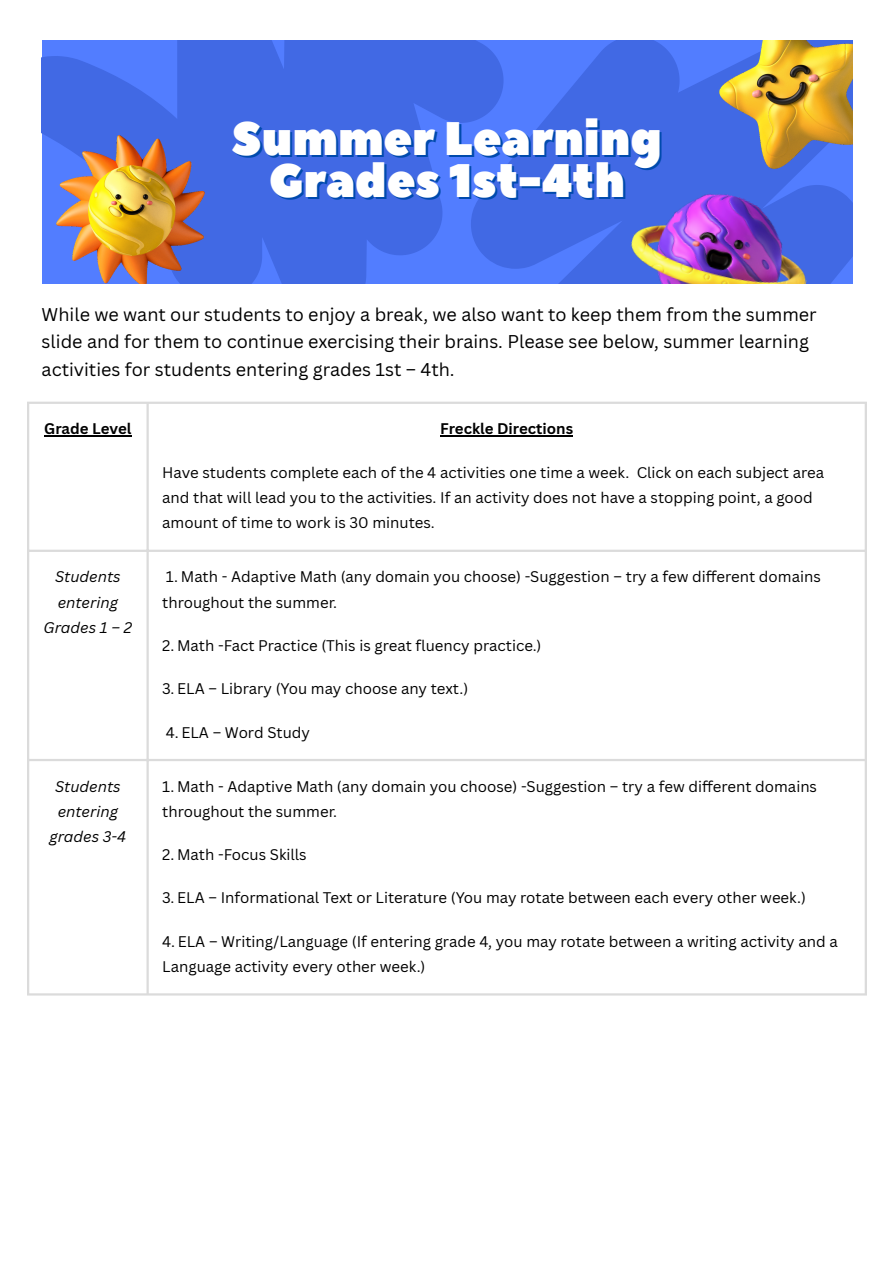
<style>
.page{position:relative;width:894px;height:1263px;background:#fff}
.page>*{position:absolute;margin:0;border:0;box-sizing:border-box;transform-origin:0 0}
.t1{font:46.95px "Peace Sans";color:#fff}
.t2{font:18px/27.6px "Canva Sans";color:#000}
.t3{font:15px/24.8px "Canva Sans";color:#000}
.t4{font:italic 15px/25.3px "Canva Sans";color:#000;text-align:center}
.t5{font:700 15px "Canva Sans";color:#000}
</style>
<div class="page">
<svg style="left:508px;top:40px;width:344px;height:244px;background:#456eea"></svg>
<img style="left:719px;top:40px;width:133px;height:128px">
<svg style="left:42px;top:40px;width:466px;height:244px;background:#446dea"></svg>
<img style="left:56px;top:136px;width:149px;height:148px">
<img style="left:617px;top:175px;width:205px;height:109px">
<hr style="left:44px;top:435px;width:87px;height:2px;background:#000">
<hr style="left:440px;top:435px;width:133px;height:2px;background:#000">
<hr style="left:27px;top:404px;width:2px;height:589px;background:#dbdbdb">
<hr style="left:146px;top:404px;width:3px;height:589px;background:#dbdbdb">
<hr style="left:864px;top:404px;width:2px;height:589px;background:#dbdbdb">
<hr style="left:27px;top:402px;width:839px;height:2px;background:#dbdbdb">
<hr style="left:27px;top:550px;width:839px;height:2px;background:#dbdbdb">
<hr style="left:27px;top:759px;width:839px;height:2px;background:#dbdbdb">
<hr style="left:27px;top:993px;width:839px;height:2px;background:#dbdbdb">
<p class="t1" style="left:232px;top:108px;width:431px">Summer Learning</p>
<p class="t1" style="left:269px;top:150px;width:358px">Grades 1st-4th</p>
<p class="t2" style="left:42px;top:300px;width:776px">While we want our students to enjoy a break, we also want to keep them from the summer slide and for them to continue exercising their brains. Please see below, summer learning activities for students entering grades 1st – 4th.</p>
<p class="t5" style="left:44px;top:418px;width:89px">Grade Level</p>
<h1 class="t5" style="left:440px;top:418px;width:134px">Freckle Directions</h1>
<p class="t3" style="left:162px;top:460px;width:663px">Have students complete each of the 4 activities one time a week. Click on each subject area and that will lead you to the activities. If an activity does not have a stopping point, a good amount of time to work is 30 minutes.</p>
<p class="t4" style="left:44px;top:564px;width:90px">Students entering<br>Grades 1 – 2</p>
<p class="t3" style="left:162px;top:564px;width:660px;line-height:25.8px">1. Math - Adaptive Math (any domain you choose) -Suggestion – try a few different domains throughout the summer.</p>
<p class="t3" style="left:162px;top:633px;width:380px">2. Math -Fact Practice (This is great fluency practice.)</p>
<p class="t3" style="left:162px;top:675px;width:307px">3. ELA – Library (You may choose any text.)</p>
<p class="t3" style="left:166px;top:719px;width:145px">4. ELA – Word Study</p>
<p class="t4" style="left:50px;top:773px;width:78px">Students entering grades 3-4</p>
<p class="t3" style="left:162px;top:773px;width:656px;line-height:25.8px">1. Math - Adaptive Math (any domain you choose) -Suggestion – try a few different domains throughout the summer.</p>
<p class="t3" style="left:162px;top:842px;width:146px">2. Math -Focus Skills</p>
<p class="t3" style="left:162px;top:885px;width:645px">3. ELA – Informational Text or Literature (You may rotate between each every other week.)</p>
<p class="t3" style="left:162px;top:929px;width:676px">4. ELA – Writing/Language (If entering grade 4, you may rotate between a writing activity and a<br>Language activity every other week.)</p>
</div>
